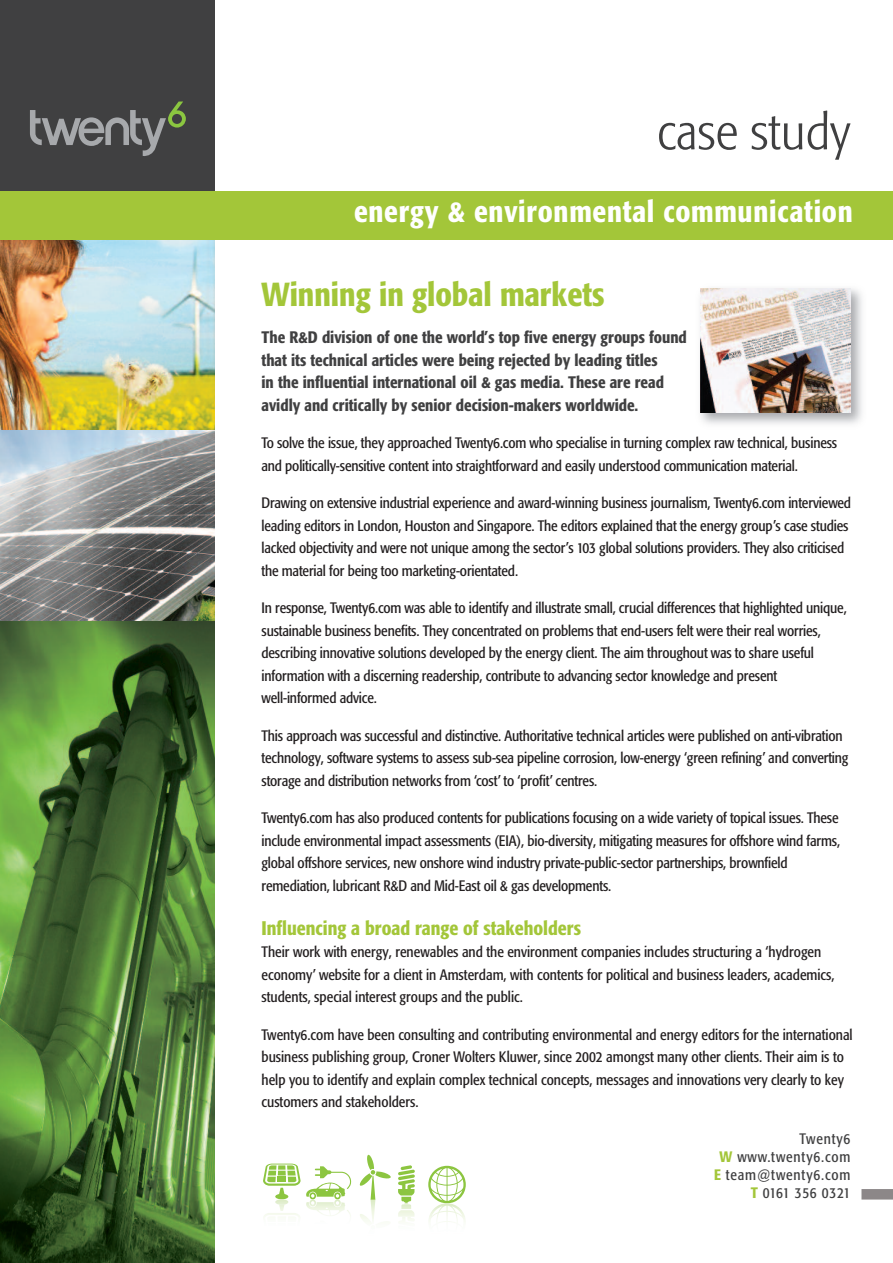
<style>
.page{position:relative;width:893px;height:1263px;background:#fff}
.page>*{position:absolute;margin:0;border:0;box-sizing:border-box;transform-origin:0 0}
.t1{font:300 condensed 50.7px "Formata";color:#404041;scale:1.07 1}
.t2{font:500 condensed 33px "Formata";color:#a3c639}
.t3{font:500 condensed 30px "Formata";letter-spacing:.025em;color:#fff}
.t4{font:500 condensed 19.5px "Formata";color:#a3c639}
.t5{font:500 condensed 16.5px/22.5px "Formata";color:#404041}
.t6{font:condensed 15px/22.5px "Formata";letter-spacing:-.01em;color:#231f20}
.t7{font:condensed 15px/18px "Formata";letter-spacing:.055em;color:#404041;text-align:right}
.s1{font-weight:500;color:#a3c639}
</style>
<div class="page">
<img style="left:0;top:621px;width:215px;height:642px">
<img style="left:0;top:239px;width:215px;height:382px">
<div style="left:861px;top:1189px;width:32px;height:10px;background:#8c8788"></div>
<img style="left:700px;top:288px;width:162px;height:136px">
<img style="left:700px;top:288px;width:150px;height:124px">
<div style="left:0;top:0;width:215px;height:196px;background:#404041"></div>
<svg style="left:30px;top:102px;width:156px;height:54px"></svg>
<div style="left:0;top:191px;width:893px;height:48px;background:#a3c639"></div>
<svg style="left:398px;top:1165px;width:17px;height:57px"></svg>
<svg style="left:428px;top:1166px;width:38px;height:56px"></svg>
<svg style="left:359px;top:1155px;width:32px;height:67px"></svg>
<svg style="left:263px;top:1163px;width:89px;height:54px"></svg>
<h1 class="t1" style="left:657px;top:111px;width:182px">case study</h1>
<h3 class="t3" style="left:354px;top:199px;width:500px">energy &amp; environmental communication</h3>
<h2 class="t2" style="left:262px;top:281px;width:345px">Winning in global markets</h2>
<p class="t5" style="left:262px;top:328px;width:427px">The R&amp;D division of one the world’s top five energy groups found that its technical articles were being rejected by leading titles<br>in the influential international oil &amp; gas media. These are read avidly and critically by senior decision-makers worldwide.</p>
<p class="t6" style="left:262px;top:433px;width:577px">To solve the issue, they approached Twenty6.com who specialise in turning complex raw technical, business and politically-sensitive content into straightforward and easily understood communication material.</p>
<p class="t6" style="left:262px;top:493px;width:591px">Drawing on extensive industrial experience and award-winning business journalism, Twenty6.com interviewed leading editors in London, Houston and Singapore. The editors explained that the energy group’s case studies lacked objectivity and were not unique among the sector’s 103 global solutions providers. They also criticised the material for being too marketing-orientated.</p>
<p class="t6" style="left:262px;top:598px;width:587px">In response, Twenty6.com was able to identify and illustrate small, crucial differences that highlighted unique, sustainable business benefits. They concentrated on problems that end-users felt were their real worries, describing innovative solutions developed by the energy client. The aim throughout was to share useful information with a discerning readership, contribute to advancing sector knowledge and present well-informed advice.</p>
<p class="t6" style="left:262px;top:725px;width:588px">This approach was successful and distinctive. Authoritative technical articles were published on anti-vibration technology, software systems to assess sub-sea pipeline corrosion, low-energy ‘green refining’ and converting storage and distribution networks from ‘cost’ to ‘profit’ centres.</p>
<p class="t6" style="left:262px;top:808px;width:580px">Twenty6.com has also produced contents for publications focusing on a wide variety of topical issues. These include environmental impact assessments (EIA), bio-diversity, mitigating measures for offshore wind farms, global offshore services, new onshore wind industry private-public-sector partnerships, brownfield remediation, lubricant R&amp;D and Mid-East oil &amp; gas developments.</p>
<h3 class="t4" style="left:262px;top:920px;width:321px">Influencing a broad range of stakeholders</h3>
<p class="t6" style="left:262px;top:942px;width:575px">Their work with energy, renewables and the environment companies includes structuring a ‘hydrogen economy’ website for a client in Amsterdam, with contents for political and business leaders, academics, students, special interest groups and the public.</p>
<p class="t6" style="left:262px;top:1024px;width:593px">Twenty6.com have been consulting and contributing environmental and energy editors for the international business publishing group, Croner Wolters Kluwer, since 2002 amongst many other clients. Their aim is to help you to identify and explain complex technical concepts, messages and innovations very clearly to key customers and stakeholders.</p>
<p class="t7" style="left:714px;top:1131px;width:138px">Twenty6<br><span class="s1">W</span> www.twenty6.com<br><span class="s1">E</span> team@twenty6.com<br><span class="s1">T</span> 0161 356 0321</p>
</div>
